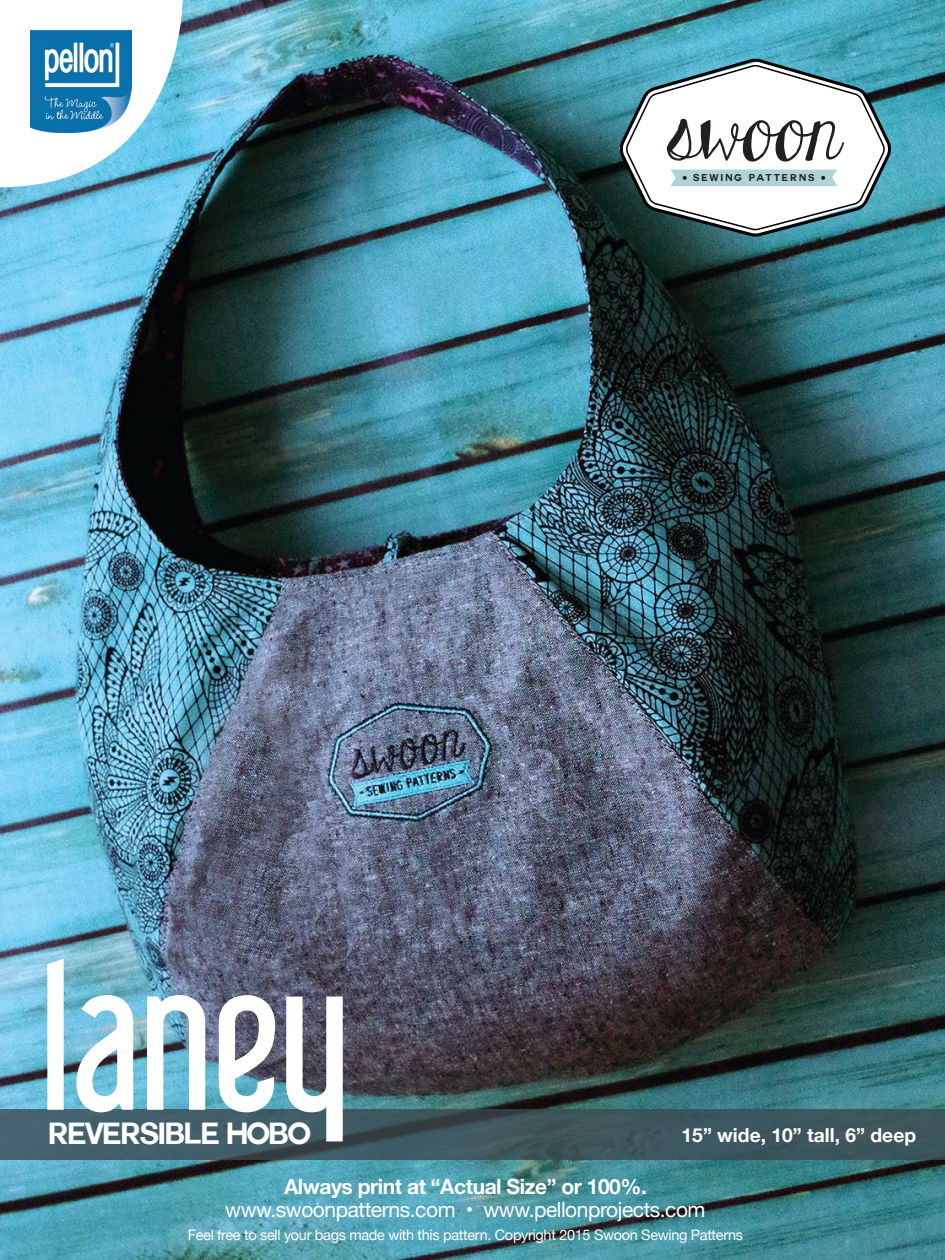
<style>
.page{position:relative;width:945px;height:1260px;background:#fff}
.page>*{position:absolute;margin:0;border:0;box-sizing:border-box;transform-origin:0 0}
.t1{font:185.33px "Libel Suit";letter-spacing:.01em;color:#fff}
.t2{font:86.62px "KG Hard Candy Solid";color:#231f20}
.t3{font:700 29.75px "COUTURE";letter-spacing:-.05em;color:#fff}
.t4{font:21px "Helvetica Neue";letter-spacing:-.02em;color:#fff}
.t5{font:700 21px "Helvetica Neue";letter-spacing:-.02em;color:#fff}
.t6{font:700 19.25px "Helvetica Neue";color:#fff}
.t7{font:14.53px "Helvetica Neue";letter-spacing:-.02em;color:#fff}
.t8{font:700 9.62px "COUTURE";letter-spacing:.2em;color:#231f20}
</style>
<div class="page">
<img style="left:0;top:0;width:945px;height:1260px">
<svg style="left:619px;top:58px;width:273px;height:179px;background:#3c8492"></svg>
<svg style="left:619px;top:61px;width:272px;height:173px"></svg>
<svg style="left:0;top:0;width:183px;height:187px"></svg>
<img style="left:30px;top:31px;width:101px;height:101px">
<svg style="left:0;top:1109px;width:945px;height:51px;background:#3e575f"></svg>
<h2 class="t2" style="left:668px;top:89px;width:175px">swoon</h2>
<p class="t8" style="left:693px;top:173px;width:123px">SEWING PATTERNS</p>
<h1 class="t1" style="left:41px;top:927px;width:309px">laney</h1>
<h3 class="t5" style="left:284px;top:1170px;width:364px">Always print at “Actual Size” or 100%.</h3>
<h3 class="t4" style="left:225px;top:1194px;width:482px">www.swoonpatterns.com • www.pellonprojects.com</h3>
<p class="t7" style="left:188px;top:1224px;width:557px">Feel free to sell your bags made with this pattern. Copyright 2015 Swoon Sewing Patterns</p>
<h3 class="t3" style="left:48px;top:1120px;width:265px">REVERSIBLE HOBO</h3>
<h3 class="t6" style="left:682px;top:1120px;width:236px">15” wide, 10” tall, 6” deep</h3>
</div>
